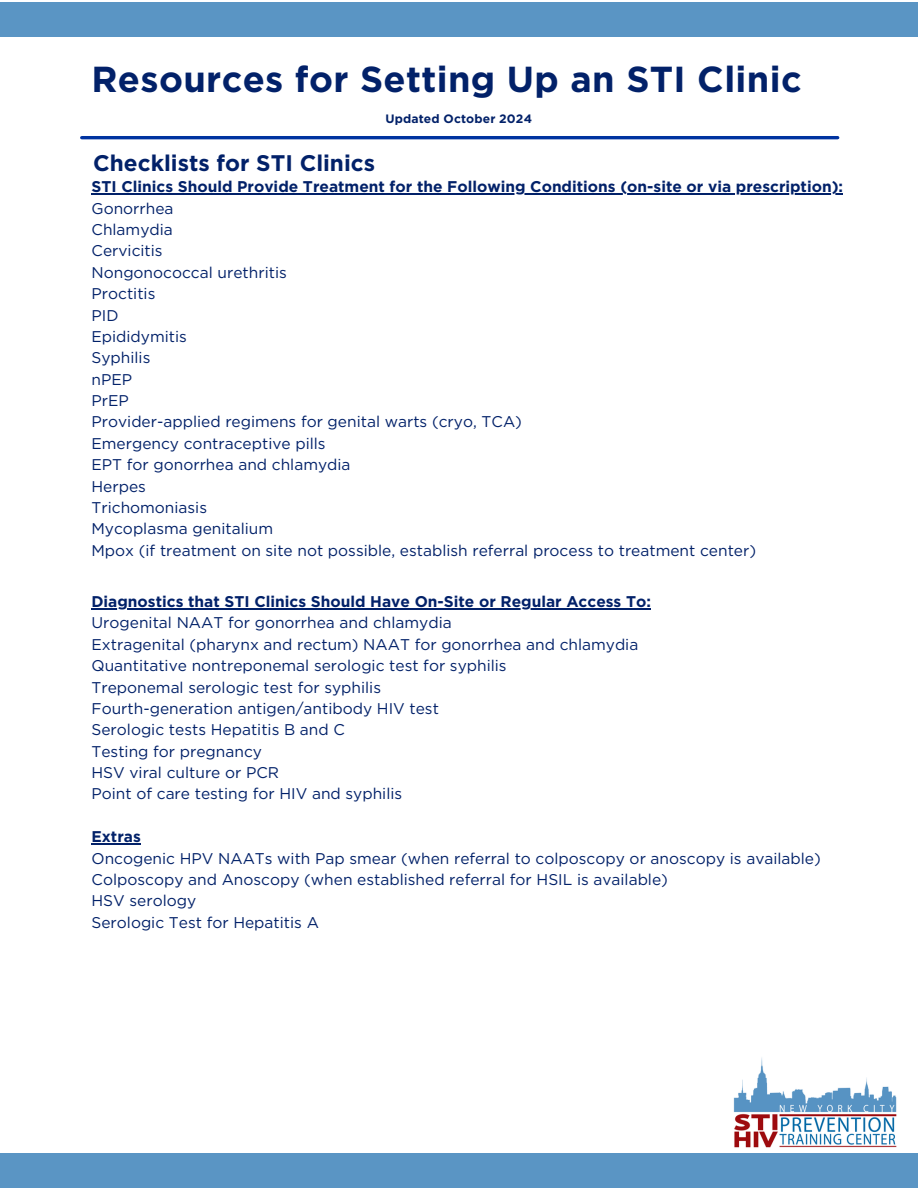
<style>
.page{position:relative;width:918px;height:1188px;background:#fff}
.page>*{position:absolute;margin:0;border:0;box-sizing:border-box;transform-origin:0 0}
.t1{font:700 36.15px "Gotham";letter-spacing:.01em;color:#022169}
.t2{font:700 22.5px "Gotham";color:#022169}
.t3{font:15.45px/21.3px "Gotham";color:#022169}
.t4{font:700 12.15px "Gotham";letter-spacing:.01em;color:#022169}
.s1{font-weight:700}
</style>
<div class="page">
<div style="left:0;top:1153px;width:918px;height:35px;background:#5a95c4"></div>
<div style="left:0;top:2px;width:918px;height:35px;background:#5a95c4"></div>
<img style="left:733px;top:1057px;width:164px;height:91px">
<hr style="left:82px;top:136px;width:756px;height:3px;background:#0033a0">
<hr style="left:92px;top:193px;width:751px;height:2px;background:#022169">
<hr style="left:92px;top:608px;width:559px;height:1px;background:#022169">
<hr style="left:92px;top:843px;width:49px;height:1px;background:#022169">
<p class="t1" style="left:92px;top:57px;width:712px">Resources for Setting Up an STI Clinic</p>
<h2 class="t4" style="left:386px;top:112px;width:148px">Updated October 2024</h2>
<h3 class="t2" style="left:93px;top:149px;width:283px">Checklists for STI Clinics</h3>
<h3 class="t3" style="left:92px;top:176px;width:753px"><span class="s1">STI Clinics Should Provide Treatment for the Following Conditions (on-site or via prescription):<br></span>Gonorrhea<br>Chlamydia<br>Cervicitis<br>Nongonococcal urethritis<br>Proctitis<br>PID<br>Epididymitis<br>Syphilis<br>nPEP<br>PrEP<br>Provider-applied regimens for genital warts (cryo, TCA)<br>Emergency contraceptive pills<br>EPT for gonorrhea and chlamydia<br>Herpes<br>Trichomoniasis<br>Mycoplasma genitalium<br>Mpox (if treatment on site not possible, establish referral process to treatment center)</h3>
<h3 class="t3" style="left:92px;top:591px;width:561px"><span class="s1">Diagnostics that STI Clinics Should Have On-Site or Regular Access To:<br></span>Urogenital NAAT for gonorrhea and chlamydia<br>Extragenital (pharynx and rectum) NAAT for gonorrhea and chlamydia Quantitative nontreponemal serologic test for syphilis<br>Treponemal serologic test for syphilis<br>Fourth-generation antigen/antibody HIV test<br>Serologic tests Hepatitis B and C<br>Testing for pregnancy<br>HSV viral culture or PCR<br>Point of care testing for HIV and syphilis</h3>
<p class="t3" style="left:92px;top:826px;width:731px"><span class="s1">Extras<br></span>Oncogenic HPV NAATs with Pap smear (when referral to colposcopy or anoscopy is available)<br>Colposcopy and Anoscopy (when established referral for HSIL is available)<br>HSV serology<br>Serologic Test for Hepatitis A</p>
</div>
